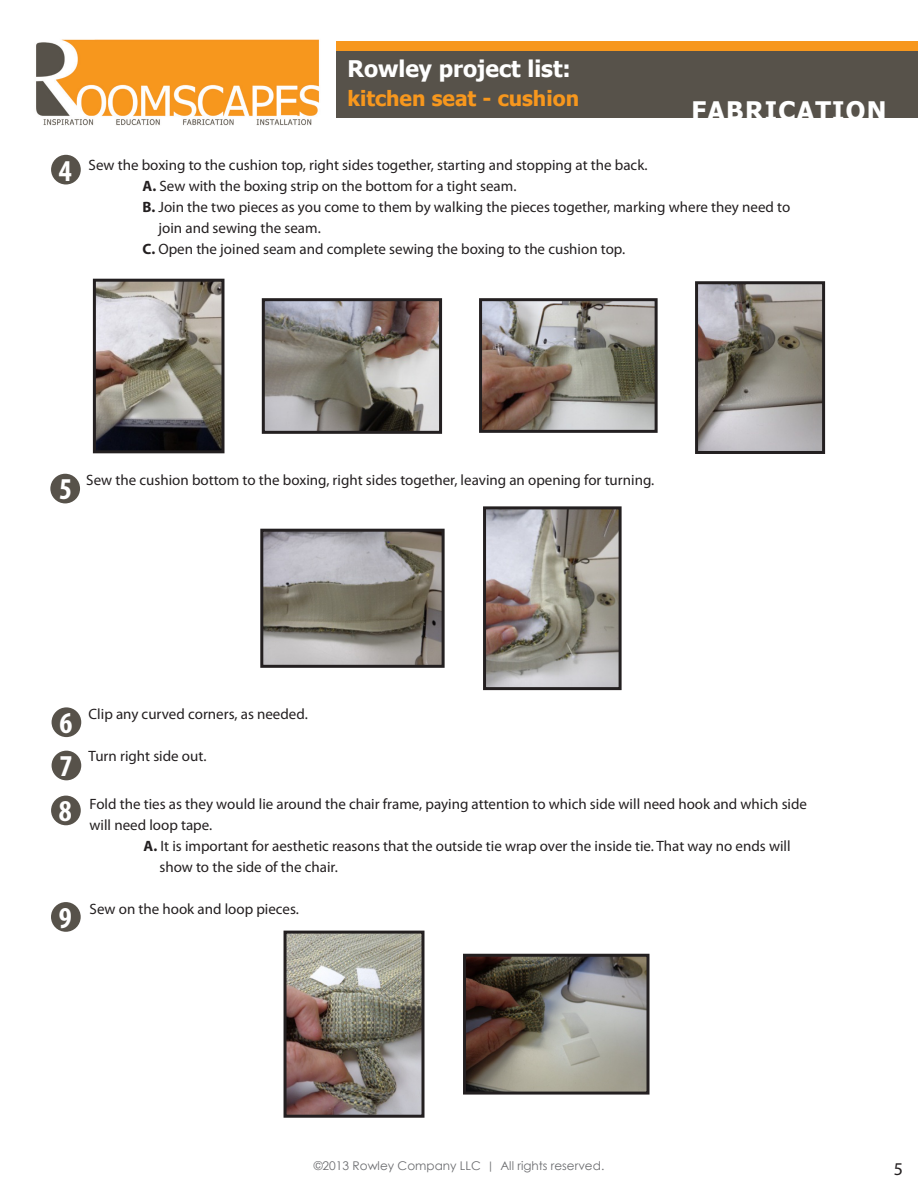
<style>
.page{position:relative;width:918px;height:1188px;background:#fff}
.page>*{position:absolute;margin:0;border:0;box-sizing:border-box;transform-origin:0 0}
.t1{font:700 condensed 30.45px "Myriad Pro";color:#fff}
.t2{font:700 25.5px "Tahoma";letter-spacing:.05em;color:#fff}
.t3{font:700 22.8px "Tahoma";color:#fff}
.t4{font:700 21px "Tahoma";color:#f7971d}
.t5{font:18px "Myriad Pro";color:#231f20}
.t6{font:15px/21px "Myriad Pro";color:#231f20}
.t7{font:12px "Century Gothic";color:#6c6d70}
.s1{font-weight:700}
.s2{font-family:"Tw Cen"}
</style>
<div class="page">
<div style="left:337px;top:41px;width:581px;height:77px;background:#57524a"></div>
<img style="left:36px;top:39px;width:284px;height:87px">
<div style="left:337px;top:41px;width:581px;height:10px;background:#f7971d"></div>
<div style="left:52px;top:707px;width:29px;height:30px;background:#57524a;border-radius:50%"></div>
<div style="left:52px;top:751px;width:29px;height:29px;background:#57524a;border-radius:50%"></div>
<div style="left:51px;top:155px;width:30px;height:29px;background:#57524a;border-radius:50%"></div>
<img style="left:97px;top:283px;width:124px;height:166px">
<div style="left:93px;top:279px;width:132px;height:174px;border:3px solid #231f20"></div>
<img style="left:266px;top:302px;width:172px;height:128px">
<div style="left:262px;top:298px;width:180px;height:136px;border:3px solid #231f20"></div>
<img style="left:483px;top:302px;width:171px;height:127px">
<div style="left:479px;top:298px;width:179px;height:135px;border:3px solid #231f20"></div>
<img style="left:699px;top:285px;width:122px;height:165px">
<div style="left:695px;top:281px;width:130px;height:173px;border:3px solid #231f20"></div>
<div style="left:50px;top:474px;width:30px;height:29px;background:#57524a;border-radius:50%"></div>
<img style="left:264px;top:533px;width:177px;height:131px">
<div style="left:260px;top:529px;width:185px;height:139px;border:3px solid #231f20"></div>
<img style="left:487px;top:510px;width:131px;height:176px">
<div style="left:483px;top:506px;width:139px;height:184px;border:3px solid #231f20"></div>
<div style="left:51px;top:796px;width:30px;height:29px;background:#57524a;border-radius:50%"></div>
<div style="left:51px;top:902px;width:30px;height:30px;background:#57524a;border-radius:50%"></div>
<img style="left:288px;top:935px;width:132px;height:179px">
<div style="left:284px;top:931px;width:140px;height:187px;border:3px solid #231f20"></div>
<img style="left:467px;top:958px;width:179px;height:133px">
<div style="left:463px;top:954px;width:187px;height:141px;border:3px solid #231f20"></div>
<p class="t1" style="left:59px;top:151px;width:14px">4</p>
<p class="t3" style="left:347px;top:53px;width:225px">Rowley project list:</p>
<p class="t4" style="left:347px;top:83px;width:233px">kitchen seat - cushion</p>
<p class="t2" style="left:691px;top:92px;width:197px">FABRICATION</p>
<p class="t6" style="left:89px;top:154px;width:561px">Sew the boxing to the cushion top, right sides together, starting and stopping at the back.</p>
<p class="t6" style="left:143px;top:175px;width:375px"><span class="s1">A.</span> Sew with the boxing strip on the bottom for a tight seam.</p>
<p class="t6" style="left:159px;top:196px;width:633px;text-indent:-16px"><span class="s1">B.</span> Join the two pieces as you come to them by walking the pieces together, marking where they need to join and sewing the seam.</p>
<p class="t6" style="left:143px;top:238px;width:484px"><span class="s1">C.</span> Open the joined seam and complete sewing the boxing to the cushion top.</p>
<p class="t1" style="left:59px;top:470px;width:14px">5</p>
<p class="t6" style="left:86px;top:469px;width:569px">Sew the cushion bottom to the boxing, right sides together, leaving an opening for turning.</p>
<p class="t1" style="left:59px;top:704px;width:14px">6</p>
<p class="t1" style="left:59px;top:747px;width:14px">7</p>
<p class="t1" style="left:59px;top:792px;width:14px">8</p>
<p class="t1" style="left:59px;top:899px;width:14px">9</p>
<p class="t6" style="left:89px;top:703px;width:221px">Clip any curved corners, as needed.</p>
<p class="t6" style="left:89px;top:745px;width:119px">Turn right side out.</p>
<p class="t6" style="left:90px;top:793px;width:719px">Fold the ties as they would lie around the chair frame, paying attention to which side will need hook and which side will need loop tape.</p>
<p class="t6" style="left:160px;top:835px;width:633px;text-indent:-16px"><span class="s1">A.</span> It is important for aesthetic reasons that the outside tie wrap over the inside tie. That way no ends will show to the side of the chair.</p>
<p class="t6" style="left:90px;top:898px;width:211px">Sew on the hook and loop pieces.</p>
<p class="t7" style="left:314px;top:1157px;width:292px">©2013 Rowley Company LLC <span class="s2">|</span> All rights reserved.</p>
<p class="t5" style="left:894px;top:1158px;width:11px">5</p>
</div>
